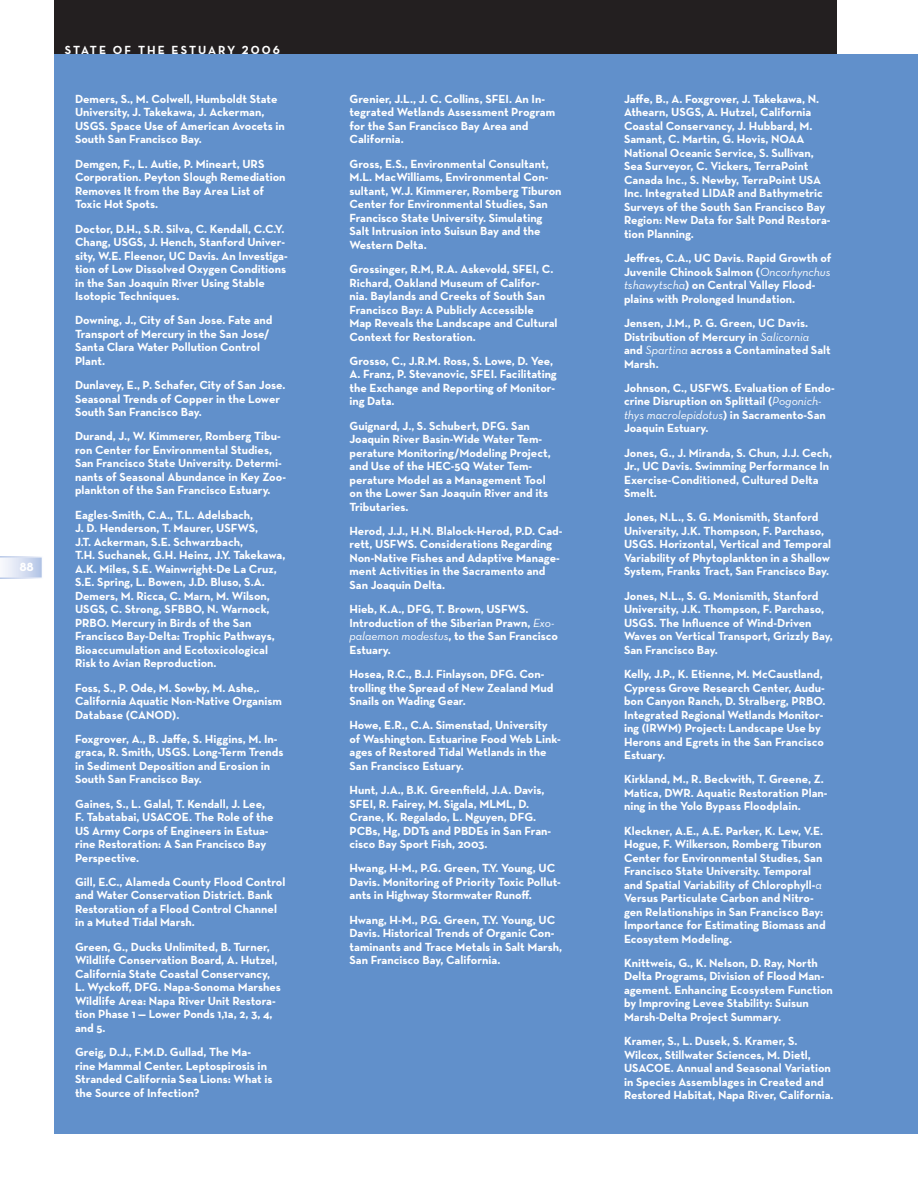
<style>
.page{position:relative;width:918px;height:1188px;background:#fff}
.page>*{position:absolute;margin:0;border:0;box-sizing:border-box;transform-origin:0 0}
.t1{font:700 13.5px "Neutra Text";color:#fff}
.t2{font:700 12px/13.5px "Neutra Text";color:#fff}
.t3{font:12px "Neutra Text Book Italic Alt";color:#fff}
.t4{font:12px "Neutra Text Bold Alt";letter-spacing:.17em;color:#fff}
.s1{font-family:"Neutra Text Book Italic Alt";font-weight:400}
.s2{font-family:"Neutra Text";font-weight:700}
</style>
<div class="page">
<div style="left:54px;top:0;width:783px;height:70px;background:#231f20"></div>
<svg style="left:0;top:556px;width:42px;height:23px"></svg>
<div style="left:54px;top:54px;width:864px;height:1080px;background:#6190cb"></div>
<p class="t1" style="left:19px;top:561px;width:16px">88</p>
<p class="t4" style="left:65px;top:45px;width:217px">STATE OF THE ESTUARY 2006</p>
<p class="t2" style="left:75px;top:93px;width:211px">Demers, S., M. Colwell, Humboldt State University, J. Takekawa, J. Ackerman, USGS. Space Use of American Avocets in South San Francisco Bay.</p>
<p class="t2" style="left:75px;top:158px;width:212px">Demgen, F., L. Autie, P. Mineart, URS<br>Corporation. Peyton Slough Remediation<br>Removes It from the Bay Area List of<br>Toxic Hot Spots.</p>
<p class="t2" style="left:75px;top:223px;width:214px">Doctor, D.H., S.R. Silva, C. Kendall, C.C.Y.<br>Chang, USGS, J. Hench, Stanford Univer&shy;sity, W.E. Fleenor, UC Davis. An Investiga&shy;tion of Low Dissolved Oxygen Conditions in the San Joaquin River Using Stable Isotopic Techniques.</p>
<p class="t2" style="left:75px;top:315px;width:199px">Downing, J., City of San Jose. Fate and<br>Transport of Mercury in the San Jose/<br>Santa Clara Water Pollution Control<br>Plant.</p>
<p class="t2" style="left:75px;top:379px;width:212px">Dunlavey, E., P. Schafer, City of San Jose.<br>Seasonal Trends of Copper in the Lower<br>South San Francisco Bay.</p>
<p class="t2" style="left:75px;top:431px;width:213px">Durand, J., W. Kimmerer, Romberg Tibu&shy;ron Center for Environmental Studies, San Francisco State University. Determi&shy;nants of Seasonal Abundance in Key Zoo&shy;plankton of the San Francisco Estuary.</p>
<p class="t2" style="left:75px;top:509px;width:212px">Eagles-Smith, C.A., T.L. Adelsbach,<br>J. D. Henderson, T. Maurer, USFWS,<br>J.T. Ackerman, S.E. Schwarzbach,<br>T.H. Suchanek, G.H. Heinz, J.Y. Takekawa, A.K. Miles, S.E. Wainwright-De La Cruz, S.E. Spring, L. Bowen, J.D. Bluso, S.A.<br>Demers, M. Ricca, C. Marn, M. Wilson, USGS, C. Strong, SFBBO, N. Warnock, PRBO. Mercury in Birds of the San Francisco Bay-Delta: Trophic Pathways, Bioaccumulation and Ecotoxicological Risk to Avian Reproduction.</p>
<p class="t2" style="left:75px;top:682px;width:208px">Foss, S., P. Ode, M. Sowby, M. Ashe,.<br>California Aquatic Non-Native Organism<br>Database (CANOD).</p>
<p class="t2" style="left:75px;top:733px;width:210px">Foxgrover, A., B. Jaffe, S. Higgins, M. In&shy;graca, R. Smith, USGS. Long-Term Trends in Sediment Deposition and Erosion in South San Francisco Bay.</p>
<p class="t2" style="left:75px;top:798px;width:200px">Gaines, S., L. Galal, T. Kendall, J. Lee,<br>F. Tabatabai, USACOE. The Role of the<br>US Army Corps of Engineers in Estua&shy;rine Restoration: A San Francisco Bay<br>Perspective.</p>
<p class="t2" style="left:75px;top:876px;width:212px">Gill, E.C., Alameda County Flood Control and Water Conservation District. Bank Restoration of a Flood Control Channel in a Muted Tidal Marsh.</p>
<p class="t2" style="left:75px;top:941px;width:208px">Green, G., Ducks Unlimited, B. Turner, Wildlife Conservation Board, A. Hutzel, California State Coastal Conservancy, L. Wyckoff, DFG. Napa-Sonoma Marshes Wildlife Area: Napa River Unit Restora&shy;tion Phase 1 — Lower Ponds 1,1a, 2, 3, 4, and 5.</p>
<p class="t2" style="left:75px;top:1046px;width:199px">Greig, D.J., F.M.D. Gullad, The Ma&shy;rine Mammal Center. Leptospirosis in Stranded California Sea Lions: What is the Source of Infection?</p>
<p class="t2" style="left:350px;top:93px;width:207px">Grenier, J.L., J. C. Collins, SFEI. An In&shy;tegrated Wetlands Assessment Program for the San Francisco Bay Area and<br>California.</p>
<p class="t2" style="left:350px;top:158px;width:214px">Gross, E.S., Environmental Consultant, M.L. MacWilliams, Environmental Con&shy;sultant, W.J. Kimmerer, Romberg Tiburon Center for Environmental Studies, San Francisco State University. Simulating Salt Intrusion into Suisun Bay and the Western Delta.</p>
<p class="t2" style="left:350px;top:263px;width:210px">Grossinger, R.M, R.A. Askevold, SFEI, C.<br>Richard, Oakland Museum of Califor&shy;nia. Baylands and Creeks of South San Francisco Bay: A Publicly Accessible Map Reveals the Landscape and Cultural Context for Restoration.</p>
<p class="t2" style="left:350px;top:355px;width:209px">Grosso, C., J.R.M. Ross, S. Lowe, D. Yee, A. Franz, P. Stevanovic, SFEI. Facilitating the Exchange and Reporting of Monitor&shy;ing Data.</p>
<p class="t2" style="left:350px;top:420px;width:203px">Guignard, J., S. Schubert, DFG. San<br>Joaquin River Basin-Wide Water Tem&shy;perature Monitoring/Modeling Project, and Use of the HEC-5Q Water Tem&shy;perature Model as a Management Tool on the Lower San Joaquin River and its<br>Tributaries.</p>
<p class="t2" style="left:350px;top:525px;width:214px">Herod, J.J., H.N. Blalock-Herod, P.D. Cad&shy;rett, USFWS. Considerations Regarding Non-Native Fishes and Adaptive Manage&shy;ment Activities in the Sacramento and San Joaquin Delta.</p>
<p class="t2" style="left:350px;top:603px;width:210px">Hieb, K.A., DFG, T. Brown, USFWS.<br>Introduction of the Siberian Prawn, <span class="s1">Exo&shy;palaemon modestus</span>, to the San Francisco<br>Estuary.</p>
<p class="t2" style="left:350px;top:668px;width:205px">Hosea, R.C., B.J. Finlayson, DFG. Con&shy;trolling the Spread of New Zealand Mud<br>Snails on Wading Gear.</p>
<p class="t2" style="left:350px;top:720px;width:213px">Howe, E.R., C.A. Simenstad, University of Washington. Estuarine Food Web Link&shy;ages of Restored Tidal Wetlands in the San Francisco Estuary.</p>
<p class="t2" style="left:350px;top:784px;width:203px">Hunt, J.A., B.K. Greenfield, J.A. Davis, SFEI, R. Fairey, M. Sigala, MLML, D.<br>Crane, K. Regalado, L. Nguyen, DFG.<br>PCBs, Hg, DDTs and PBDEs in San Fran&shy;cisco Bay Sport Fish, 2003.</p>
<p class="t2" style="left:350px;top:863px;width:213px">Hwang, H-M., P.G. Green, T.Y. Young, UC<br>Davis. Monitoring of Priority Toxic Pollut&shy;ants in Highway Stormwater Runoff.</p>
<p class="t2" style="left:350px;top:914px;width:214px">Hwang, H-M., P.G. Green, T.Y. Young, UC Davis. Historical Trends of Organic Con&shy;taminants and Trace Metals in Salt Marsh, San Francisco Bay, California.</p>
<p class="t2" style="left:624px;top:93px;width:208px">Jaffe, B., A. Foxgrover, J. Takekawa, N.<br>Athearn, USGS, A. Hutzel, California Coastal Conservancy, J. Hubbard, M.<br>Samant, C. Martin, G. Hovis, NOAA National Oceanic Service, S. Sullivan, Sea Surveyor, C. Vickers, TerraPoint Canada Inc., S. Newby, TerraPoint USA Inc. Integrated LIDAR and Bathymetric Surveys of the South San Francisco Bay Region: New Data for Salt Pond Restora&shy;tion Planning.</p>
<p class="t2" style="left:624px;top:252px;width:209px">Jeffres, C.A., UC Davis. Rapid Growth of Juvenile Chinook Salmon (<span class="s1">Oncorhynchus tshawytscha</span>) on Central Valley Flood&shy;plains with Prolonged Inundation.</p>
<p class="t2" style="left:624px;top:317px;width:208px">Jensen, J.M., P. G. Green, UC Davis.<br>Distribution of Mercury in <span class="s1">Salicornia </span>and <span class="s1">Spartina</span> across a Contaminated Salt<br>Marsh.</p>
<p class="t2" style="left:624px;top:382px;width:212px">Johnson, C., USFWS. Evaluation of Endo&shy;crine Disruption on Splittail (<span class="s1">Pogonich-</span></p>
<p class="t3" style="left:624px;top:410px;width:203px">thys macrolepidotus<span class="s2">) in Sacramento-San</span></p>
<p class="t2" style="left:624px;top:417px;width:210px;line-height:24.3px">Joaquin Estuary.<br>Jones, G., J. Miranda, S. Chun, J.J. Cech,</p>
<p class="t2" style="left:624px;top:460px;width:207px">Jr., UC Davis. Swimming Performance In<br>Exercise-Conditioned, Cultured Delta<br>Smelt.</p>
<p class="t2" style="left:624px;top:512px;width:209px">Jones, N.L., S. G. Monismith, Stanford University, J.K. Thompson, F. Parchaso, USGS. Horizontal, Vertical and Temporal Variability of Phytoplankton in a Shallow System, Franks Tract, San Francisco Bay.</p>
<p class="t2" style="left:624px;top:590px;width:210px">Jones, N.L., S. G. Monismith, Stanford University, J.K. Thompson, F. Parchaso, USGS. The Influence of Wind-Driven Waves on Vertical Transport, Grizzly Bay, San Francisco Bay.</p>
<p class="t2" style="left:624px;top:668px;width:203px">Kelly, J.P., K. Etienne, M. McCaustland, Cypress Grove Research Center, Audu&shy;bon Canyon Ranch, D. Stralberg, PRBO.<br>Integrated Regional Wetlands Monitor&shy;ing (IRWM) Project: Landscape Use by Herons and Egrets in the San Francisco Estuary.</p>
<p class="t2" style="left:624px;top:774px;width:205px">Kirkland, M., R. Beckwith, T. Greene, Z.<br>Matica, DWR. Aquatic Restoration Plan&shy;ning in the Yolo Bypass Floodplain.</p>
<p class="t2" style="left:624px;top:825px;width:203px">Kleckner, A.E., A.E. Parker, K. Lew, V.E.<br>Hogue, F. Wilkerson, Romberg Tiburon Center for Environmental Studies, San Francisco State University. Temporal and Spatial Variability of Chlorophyll-<span class="s1">a </span>Versus Particulate Carbon and Nitro&shy;gen Relationships in San Francisco Bay:<br>Importance for Estimating Biomass and Ecosystem Modeling.</p>
<p class="t2" style="left:624px;top:957px;width:210px">Knittweis, G., K. Nelson, D. Ray, North Delta Programs, Division of Flood Man&shy;agement. Enhancing Ecosystem Function by Improving Levee Stability: Suisun Marsh-Delta Project Summary.</p>
<p class="t2" style="left:624px;top:1035px;width:211px">Kramer, S., L. Dusek, S. Kramer, S.<br>Wilcox, Stillwater Sciences, M. Dietl, USACOE. Annual and Seasonal Variation in Species Assemblages in Created and Restored Habitat, Napa River, California.</p>
</div>
